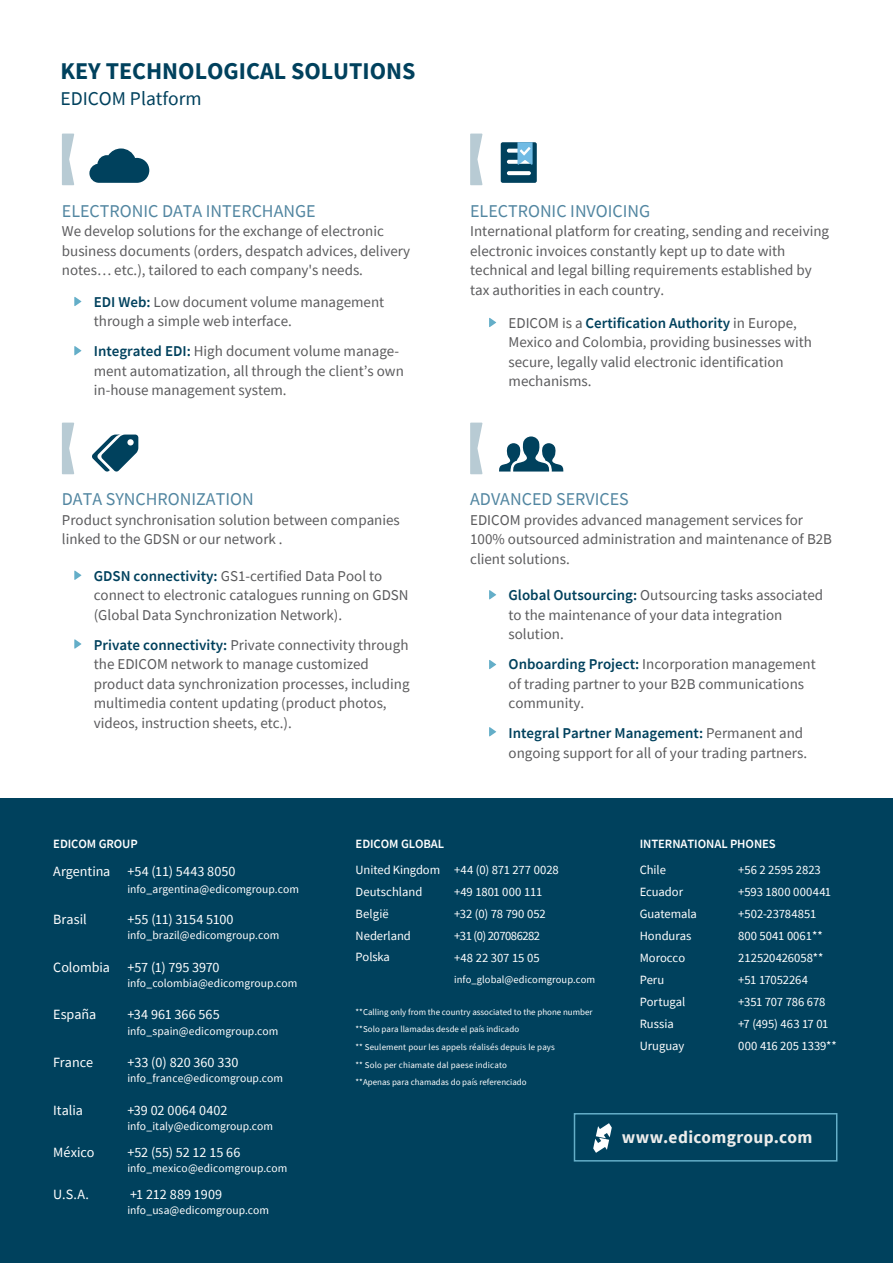
<style>
.page{position:relative;width:893px;height:1263px;background:#fff}
.page>*{position:absolute;margin:0;border:0;box-sizing:border-box;transform-origin:0 0}
.t1{font:700 24px "Source Sans Pro";color:#00415d}
.t2{font:19.5px "Source Sans Pro";color:#00415d}
.t3{font:18px "Source Sans Pro";color:#5286a1}
.t4{font:700 17.4px "Source Sans Pro";letter-spacing:.015em;color:#ececeb}
.t5{font:15px/19.5px "Source Sans Pro";color:#5b5b5d}
.t6{font:14.1px "Source Sans Pro";color:#fff}
.t7{font:12.6px/22px "Source Sans Pro";color:#fff}
.t8{font:600 12.6px "Source Sans Pro";letter-spacing:-.005em;color:#fff}
.t9{font:12.6px/21.8px "Source Sans Pro";letter-spacing:-.02em;color:#fff}
.t10{font:11.55px "Source Sans Pro";color:#fff}
.t11{font:10.5px "Source Sans Pro";letter-spacing:.005em;color:#fff}
.t12{font:8.85px/17.5px "Source Sans Pro";letter-spacing:.02em;color:#fff}
.t13{font:8.85px "Source Sans Pro";color:#fff}
.s1{font-weight:600;color:#00415d}
</style>
<div class="page">
<svg style="left:74px;top:297px;width:8px;height:9px"></svg>
<svg style="left:74px;top:346px;width:8px;height:9px"></svg>
<svg style="left:62px;top:134px;width:12px;height:51px"></svg>
<svg style="left:89px;top:148px;width:60px;height:35px"></svg>
<svg style="left:489px;top:318px;width:7px;height:9px"></svg>
<svg style="left:470px;top:134px;width:13px;height:51px"></svg>
<svg style="left:74px;top:570px;width:8px;height:10px"></svg>
<svg style="left:74px;top:639px;width:8px;height:10px"></svg>
<svg style="left:489px;top:590px;width:7px;height:9px"></svg>
<svg style="left:489px;top:660px;width:7px;height:9px"></svg>
<svg style="left:489px;top:727px;width:7px;height:9px"></svg>
<svg style="left:470px;top:423px;width:13px;height:51px"></svg>
<svg style="left:62px;top:423px;width:12px;height:51px"></svg>
<svg style="left:499px;top:436px;width:65px;height:35px"></svg>
<svg style="left:92px;top:435px;width:46px;height:36px"></svg>
<div style="left:0;top:798px;width:893px;height:465px;background:#00415d"></div>
<div style="left:574px;top:1113px;width:263px;height:48px;border:2px solid #64aec8"></div>
<svg style="left:593px;top:1123px;width:19px;height:30px"></svg>
<svg style="left:501px;top:142px;width:36px;height:41px"></svg>
<h1 class="t1" style="left:60px;top:55px;width:357px">KEY TECHNOLOGICAL SOLUTIONS</h1>
<h2 class="t2" style="left:60px;top:86px;width:143px">EDICOM Platform</h2>
<p class="t3" style="left:62px;top:199px;width:255px">ELECTRONIC DATA INTERCHANGE</p>
<p class="t5" style="left:62px;top:221px;width:350px">We develop solutions for the exchange of electronic business documents (orders, despatch advices, delivery notes… etc.), tailored to each company's needs.</p>
<p class="t5" style="left:94px;top:292px;width:292px"><span class="s1">EDI Web:</span> Low document volume management through a simple web interface.</p>
<p class="t5" style="left:94px;top:342px;width:312px"><span class="s1">Integrated EDI:</span> High document volume manage&shy;ment automatization, all through the client’s own in-house management system.</p>
<p class="t3" style="left:62px;top:488px;width:193px">DATA SYNCHRONIZATION</p>
<p class="t5" style="left:62px;top:510px;width:339px">Product synchronisation solution between companies linked to the GDSN or our network .</p>
<p class="t5" style="left:94px;top:566px;width:316px"><span class="s1">GDSN connectivity:</span> GS1-certified Data Pool to connect to electronic catalogues running on GDSN (Global Data Synchronization Network).</p>
<p class="t5" style="left:94px;top:635px;width:317px"><span class="s1">Private connectivity:</span> Private connectivity through the EDICOM network to manage customized product data synchronization processes, including multimedia content updating (product photos, videos, instruction sheets, etc.).</p>
<p class="t3" style="left:470px;top:199px;width:182px">ELECTRONIC INVOICING</p>
<p class="t5" style="left:470px;top:221px;width:360px">International platform for creating, sending and receiving electronic invoices constantly kept up to date with technical and legal billing requirements established by tax authorities in each country.</p>
<p class="t5" style="left:509px;top:313px;width:305px">EDICOM is a <span class="s1">Certification Authority</span> in Europe, Mexico and Colombia, providing businesses with secure, legally valid electronic identification mechanisms.</p>
<p class="t3" style="left:470px;top:488px;width:160px">ADVANCED SERVICES</p>
<p class="t5" style="left:470px;top:510px;width:363px">EDICOM provides advanced management services for<br>100% outsourced administration and maintenance of B2B client solutions.</p>
<p class="t5" style="left:509px;top:585px;width:316px"><span class="s1">Global Outsourcing:</span> Outsourcing tasks associated to the maintenance of your data integration solution.</p>
<p class="t5" style="left:509px;top:654px;width:309px"><span class="s1">Onboarding Project:</span> Incorporation management of trading partner to your B2B communications community.</p>
<p class="t5" style="left:509px;top:723px;width:300px"><span class="s1">Integral Partner Management:</span> Permanent and ongoing support for all of your trading partners.</p>
<p class="t8" style="left:53px;top:835px;width:86px">EDICOM GROUP</p>
<p class="t6" style="left:53px;top:862px;width:184px">Argentina +54 (11) 5443 8050</p>
<p class="t10" style="left:127px;top:882px;width:173px">info_argentina@edicomgroup.com</p>
<p class="t6" style="left:127px;top:910px;width:108px">+55 (11) 3154 5100</p>
<p class="t10" style="left:127px;top:928px;width:153px">info_brazil@edicomgroup.com</p>
<p class="t6" style="left:53px;top:958px;width:168px">Colombia +57 (1) 795 3970</p>
<p class="t10" style="left:127px;top:976px;width:172px">info_colombia@edicomgroup.com</p>
<p class="t6" style="left:53px;top:1005px;width:44px">España</p>
<p class="t6" style="left:127px;top:1005px;width:94px">+34 961 366 565</p>
<p class="t10" style="left:127px;top:1023px;width:152px">info_spain@edicomgroup.com</p>
<p class="t6" style="left:53px;top:1053px;width:41px">France</p>
<p class="t6" style="left:127px;top:1053px;width:113px">+33 (0) 820 360 330</p>
<p class="t10" style="left:127px;top:1071px;width:157px">info_france@edicomgroup.com</p>
<p class="t6" style="left:53px;top:1101px;width:31px">Italia</p>
<p class="t6" style="left:127px;top:1101px;width:102px">+39 02 0064 0402</p>
<p class="t10" style="left:127px;top:1119px;width:147px">info_italy@edicomgroup.com</p>
<p class="t6" style="left:53px;top:1143px;width:43px">México</p>
<p class="t6" style="left:127px;top:1143px;width:115px">+52 (55) 52 12 15 66</p>
<p class="t10" style="left:127px;top:1161px;width:162px">info_mexico@edicomgroup.com</p>
<p class="t6" style="left:53px;top:1185px;width:37px">U.S.A.</p>
<p class="t6" style="left:130px;top:1185px;width:93px">+1 212 889 1909</p>
<p class="t10" style="left:127px;top:1203px;width:143px">info_usa@edicomgroup.com</p>
<p class="t6" style="left:53px;top:910px;width:35px">Brasil</p>
<p class="t8" style="left:356px;top:835px;width:90px">EDICOM GLOBAL</p>
<p class="t7" style="left:356px;top:881px;width:68px">Deutschland</p>
<p class="t7" style="left:454px;top:881px;width:90px">+49 1801 000 111</p>
<p class="t7" style="left:356px;top:903px;width:57px">België<br>Nederland<br>Polska</p>
<p class="t7" style="left:454px;top:859px;width:106px">+44 (0) 871 277 0028</p>
<p class="t7" style="left:356px;top:859px;width:86px">United Kingdom</p>
<p class="t9" style="left:454px;top:903px;width:93px">+32 (0) 78 790 052 +31 (0) 207086282 +48 22 307 15 05</p>
<p class="t11" style="left:454px;top:972px;width:143px">info_global@edicomgroup.com</p>
<p class="t13" style="left:356px;top:1006px;width:238px">**Calling only from the country associated to the phone number</p>
<p class="t12" style="left:356px;top:1038px;width:201px">** Seulement pour les appels réalisés depuis le pays ** Solo per chiamate dal paese indicato<br>**Apenas para chamadas do país referenciado</p>
<p class="t13" style="left:356px;top:1024px;width:165px">**Solo para llamadas desde el país indicado</p>
<p class="t8" style="left:640px;top:835px;width:138px">INTERNATIONAL PHONES</p>
<p class="t7" style="left:640px;top:859px;width:58px">Chile<br>Ecuador<br>Guatemala</p>
<p class="t7" style="left:640px;top:947px;width:47px">Morocco<br>Peru<br>Portugal<br>Russia<br>Uruguay</p>
<p class="t7" style="left:738px;top:859px;width:94px">+56 2 2595 2823 +593 1800 000441 +502-23784851</p>
<p class="t7" style="left:738px;top:947px;width:100px">212520426058** +51 17052264<br>+351 707 786 678 +7 (495) 463 17 01<br>000 416 205 1339**</p>
<p class="t7" style="left:640px;top:925px;width:53px">Honduras</p>
<p class="t7" style="left:738px;top:925px;width:86px">800 5041 0061**</p>
<p class="t4" style="left:622px;top:1125px;width:192px">www.edicomgroup.com</p>
</div>
